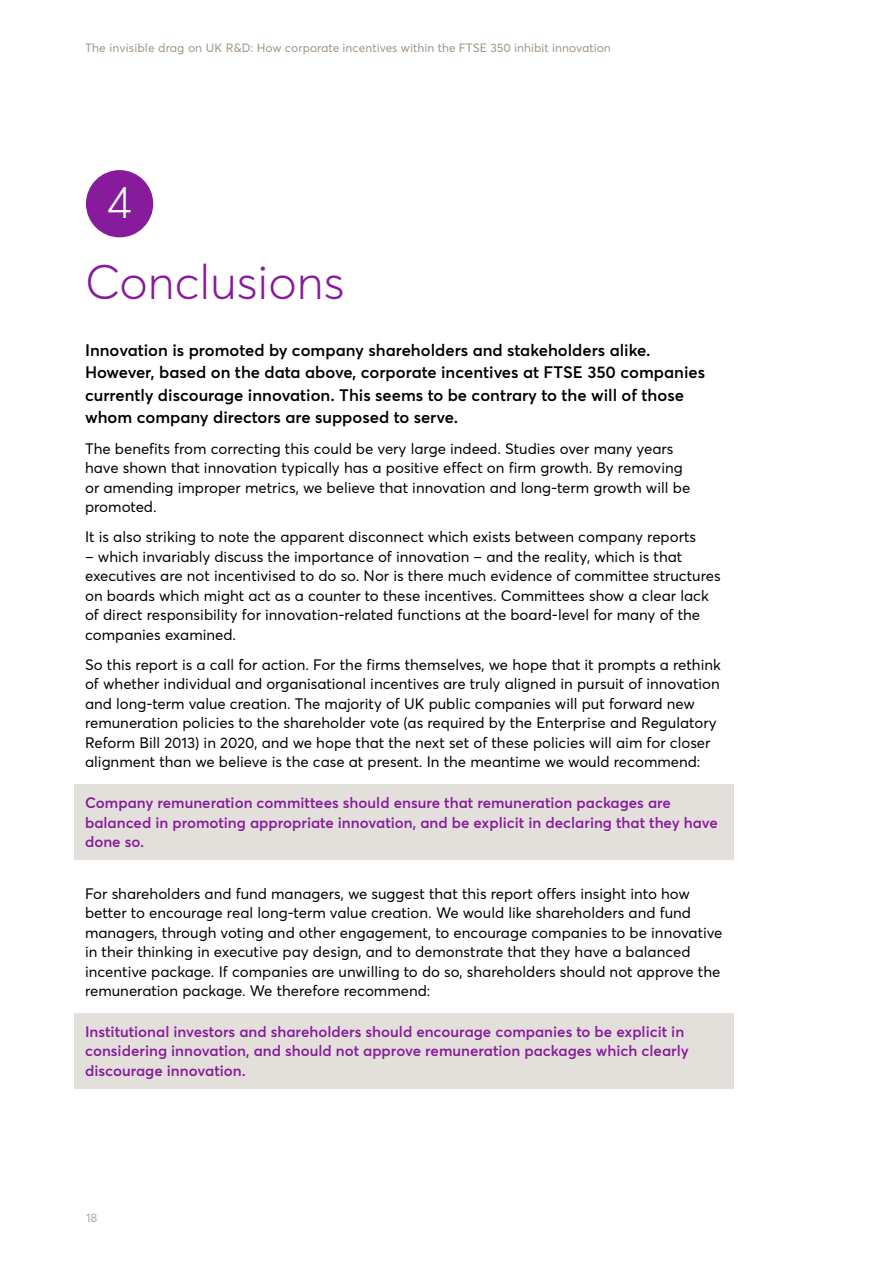
<style>
.page{position:relative;width:893px;height:1263px;background:#fff}
.page>*{position:absolute;margin:0;border:0;box-sizing:border-box;transform-origin:0 0}
.t1{font:300 48px "Averta";color:#881b9c}
.t2{font:300 45px "Averta";color:#fff}
.t3{font:600 16.5px/22.5px "Averta";color:#000}
.t4{font:15px/19.5px "Averta";color:#000}
.t5{font:600 15px/19.5px "Averta";color:#881b9c}
.t6{font:12px "Averta";color:#a39383}
.t7{font:12px "Averta";color:#b4a899}
</style>
<div class="page">
<div style="left:74px;top:784px;width:659px;height:76px;background:#e3dfda"></div>
<div style="left:74px;top:1013px;width:659px;height:76px;background:#e3dfda"></div>
<div style="left:86px;top:170px;width:67px;height:67px;background:#881b9c;border-radius:50%"></div>
<p class="t6" style="left:85px;top:40px;width:527px">The invisible drag on UK R&amp;D: How corporate incentives within the FTSE 350 inhibit innovation</p>
<h2 class="t2" style="left:107px;top:175px;width:27px">4</h2>
<h1 class="t1" style="left:85px;top:253px;width:261px">Conclusions</h1>
<p class="t3" style="left:85px;top:339px;width:622px">Innovation is promoted by company shareholders and stakeholders alike.<br>However, based on the data above, corporate incentives at FTSE 350 companies currently discourage innovation. This seems to be contrary to the will of those whom company directors are supposed to serve.</p>
<p class="t4" style="left:85px;top:438px;width:607px">The benefits from correcting this could be very large indeed. Studies over many years have shown that innovation typically has a positive effect on firm growth. By removing or amending improper metrics, we believe that innovation and long-term growth will be promoted.</p>
<p class="t4" style="left:85px;top:527px;width:613px">It is also striking to note the apparent disconnect which exists between company reports</p>
<p class="t4" style="left:85px;top:547px;width:637px">– which invariably discuss the importance of innovation – and the reality, which is that executives are not incentivised to do so. Nor is there much evidence of committee structures on boards which might act as a counter to these incentives. Committees show a clear lack of direct responsibility for innovation-related functions at the board-level for many of the companies examined.</p>
<p class="t4" style="left:85px;top:655px;width:637px">So this report is a call for action. For the firms themselves, we hope that it prompts a rethink of whether individual and organisational incentives are truly aligned in pursuit of innovation and long-term value creation. The majority of UK public companies will put forward new remuneration policies to the shareholder vote (as required by the Enterprise and Regulatory Reform Bill 2013) in 2020, and we hope that the next set of these policies will aim for closer alignment than we believe is the case at present. In the meantime we would recommend:</p>
<p class="t5" style="left:85px;top:793px;width:634px">Company remuneration committees should ensure that remuneration packages are balanced in promoting appropriate innovation, and be explicit in declaring that they have done so.</p>
<p class="t4" style="left:85px;top:883px;width:639px">For shareholders and fund managers, we suggest that this report offers insight into how better to encourage real long-term value creation. We would like shareholders and fund managers, through voting and other engagement, to encourage companies to be innovative in their thinking in executive pay design, and to demonstrate that they have a balanced incentive package. If companies are unwilling to do so, shareholders should not approve the remuneration package. We therefore recommend:</p>
<p class="t5" style="left:85px;top:1021px;width:605px">Institutional investors and shareholders should encourage companies to be explicit in considering innovation, and should not approve remuneration packages which clearly discourage innovation.</p>
<p class="t7" style="left:86px;top:1210px;width:13px">18</p>
</div>
